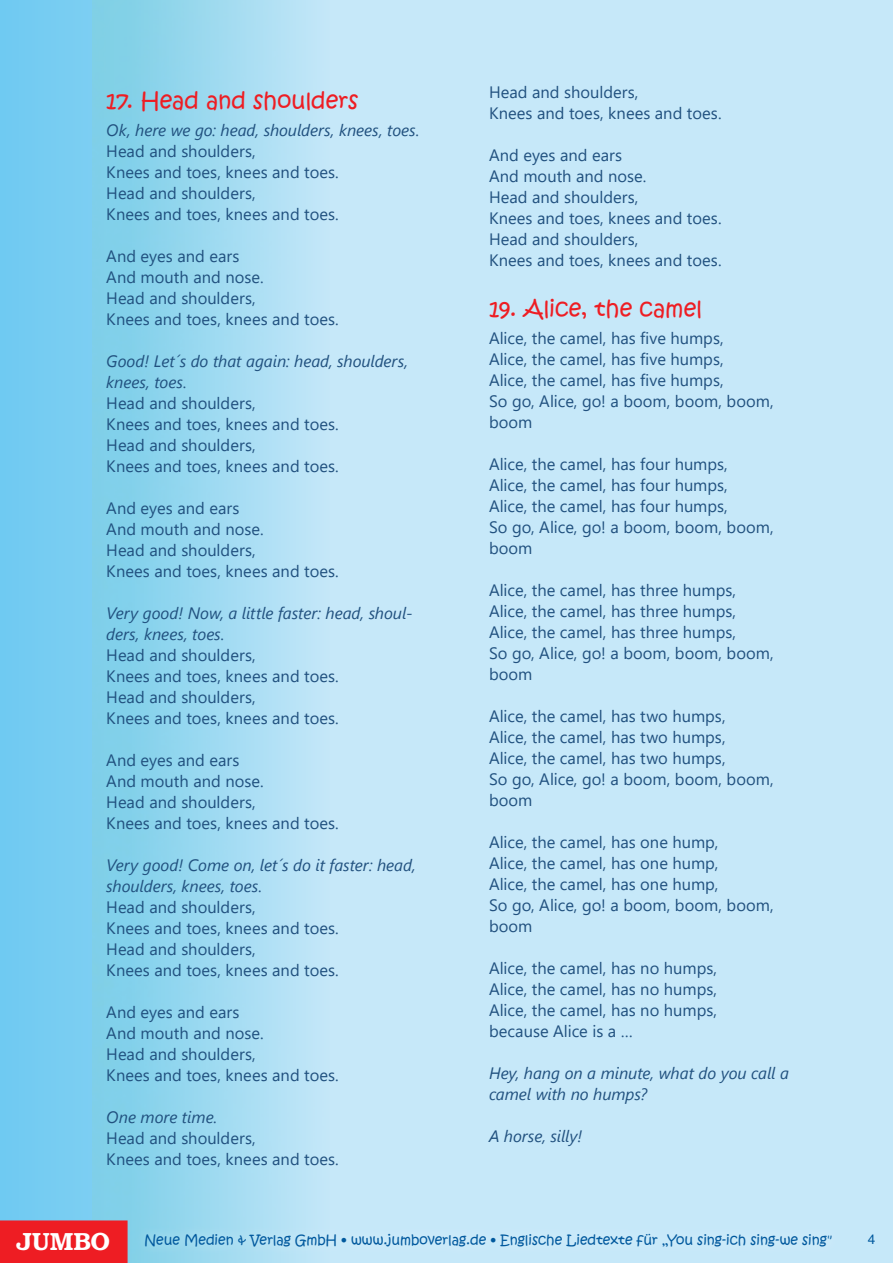
<style>
.page{position:relative;width:893px;height:1263px;background:#c6e8f9}
.page>*{position:absolute;margin:0;border:0;box-sizing:border-box;transform-origin:0 0}
.t1{font:24px "Boo Dem";color:#fff}
.t2{font:22.5px "Kristen ITC";letter-spacing:-.005em;color:#ee1d23}
.t3{font:16.5px/21px "Segoe UI";color:#21517f}
.t4{font:italic 16.5px/21px "Segoe UI";letter-spacing:-.005em;color:#21517f}
.t5{font:13.5px "Kristen ITC";color:#01599e}
.t6{font:13.5px "Helvetica";color:#01599e}
</style>
<div class="page">
<div style="left:0;top:0;width:330px;height:1263px;background:#76ccf2"></div>
<img style="left:93px;top:0;width:237px;height:1263px">
<div style="left:0;top:1220px;width:128px;height:43px;background:#ee1d23;border:2px solid #ee1d23"></div>
<div style="left:134px;top:1223px;width:709px;height:35px;background:#fff;opacity:.5"></div>
<h2 class="t2" style="left:106px;top:85px;width:254px">17. Head and shoulders</h2>
<p class="t4" style="left:106px;top:117px;width:315px">Ok, here we go: head, shoulders, knees, toes.</p>
<p class="t3" style="left:106px;top:139px;width:234px">Head and shoulders,<br>Knees and toes, knees and toes.<br>Head and shoulders,<br>Knees and toes, knees and toes.</p>
<p class="t3" style="left:106px;top:244px;width:234px">And eyes and ears<br>And mouth and nose.<br>Head and shoulders,<br>Knees and toes, knees and toes.</p>
<p class="t4" style="left:106px;top:348px;width:303px">Good! Let´s do that again: head, shoulders, knees, toes.</p>
<p class="t3" style="left:106px;top:391px;width:234px">Head and shoulders,<br>Knees and toes, knees and toes.<br>Head and shoulders,<br>Knees and toes, knees and toes.</p>
<p class="t3" style="left:106px;top:496px;width:234px">And eyes and ears<br>And mouth and nose.<br>Head and shoulders,<br>Knees and toes, knees and toes.</p>
<p class="t4" style="left:106px;top:600px;width:308px">Very good! Now, a little faster: head, shoul&shy;ders, knees, toes.</p>
<p class="t3" style="left:106px;top:643px;width:234px">Head and shoulders,<br>Knees and toes, knees and toes.<br>Head and shoulders,<br>Knees and toes, knees and toes.</p>
<p class="t3" style="left:106px;top:748px;width:234px">And eyes and ears<br>And mouth and nose.<br>Head and shoulders,<br>Knees and toes, knees and toes.</p>
<p class="t4" style="left:106px;top:852px;width:311px">Very good! Come on, let´s do it faster: head, shoulders, knees, toes.</p>
<p class="t3" style="left:106px;top:895px;width:234px">Head and shoulders,<br>Knees and toes, knees and toes.<br>Head and shoulders,<br>Knees and toes, knees and toes.</p>
<p class="t3" style="left:106px;top:1000px;width:234px">And eyes and ears<br>And mouth and nose.<br>Head and shoulders,<br>Knees and toes, knees and toes.</p>
<p class="t4" style="left:106px;top:1104px;width:113px">One more time.</p>
<p class="t3" style="left:106px;top:1126px;width:234px">Head and shoulders,<br>Knees and toes, knees and toes.</p>
<p class="t3" style="left:489px;top:80px;width:234px">Head and shoulders,<br>Knees and toes, knees and toes.</p>
<p class="t3" style="left:489px;top:143px;width:234px">And eyes and ears<br>And mouth and nose.<br>Head and shoulders,<br>Knees and toes, knees and toes.<br>Head and shoulders,<br>Knees and toes, knees and toes.</p>
<h2 class="t2" style="left:489px;top:293px;width:215px">19. Alice, the camel</h2>
<p class="t3" style="left:489px;top:326px;width:286px">Alice, the camel, has five humps,<br>Alice, the camel, has five humps,<br>Alice, the camel, has five humps,<br>So go, Alice, go! a boom, boom, boom, boom</p>
<p class="t3" style="left:489px;top:452px;width:286px">Alice, the camel, has four humps,<br>Alice, the camel, has four humps,<br>Alice, the camel, has four humps,<br>So go, Alice, go! a boom, boom, boom, boom</p>
<p class="t3" style="left:489px;top:578px;width:286px">Alice, the camel, has three humps,<br>Alice, the camel, has three humps,<br>Alice, the camel, has three humps,<br>So go, Alice, go! a boom, boom, boom, boom</p>
<p class="t3" style="left:489px;top:704px;width:286px">Alice, the camel, has two humps,<br>Alice, the camel, has two humps,<br>Alice, the camel, has two humps,<br>So go, Alice, go! a boom, boom, boom, boom</p>
<p class="t3" style="left:489px;top:830px;width:286px">Alice, the camel, has one hump,<br>Alice, the camel, has one hump,<br>Alice, the camel, has one hump,<br>So go, Alice, go! a boom, boom, boom, boom</p>
<p class="t3" style="left:489px;top:956px;width:230px;text-align:justify">Alice, the camel, has no humps, Alice, the camel, has no humps, Alice, the camel, has no humps, because Alice is a …</p>
<p class="t4" style="left:489px;top:1060px;width:302px">Hey, hang on a minute, what do you call a camel with no humps?</p>
<p class="t4" style="left:489px;top:1123px;width:95px">A horse, silly!</p>
<h1 class="t1" style="left:16px;top:1228px;width:96px">JUMBO</h1>
<p class="t5" style="left:145px;top:1231px;width:689px">Neue Medien &amp; Verlag GmbH • www.jumboverlag.de • Englische Liedtexte für „You sing-ich sing-we sing"</p>
<p class="t6" style="left:868px;top:1231px;width:9px">4</p>
</div>
